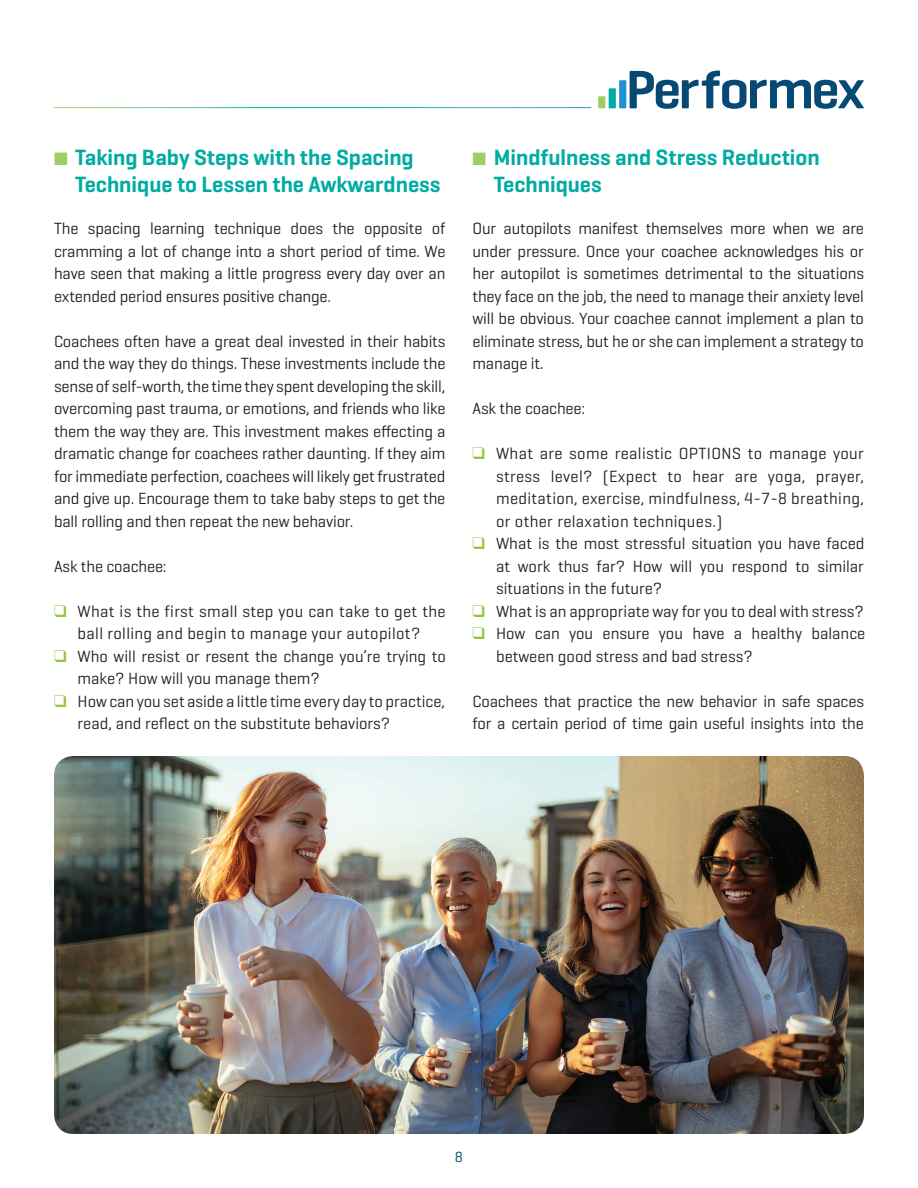
<style>
.page{position:relative;width:918px;height:1188px;background:#fff}
.page>*{position:absolute;margin:0;border:0;box-sizing:border-box;transform-origin:0 0}
.t1{font:600 22.5px/27px "Geogrotesque";color:#00aca2}
.t2{font:16.5px/22.5px "Geogrotesque";color:#231f20;text-align:justify}
.t3{font:16.5px/22.5px "Geogrotesque";letter-spacing:.02em;color:#231f20;text-align:center}
.t4{font:15px "Geogrotesque";color:#074874}
.s1{color:#9fce66}
.s2{color:#94c83c}
</style>
<div class="page">
<svg style="left:598px;top:71px;width:266px;height:38px"></svg>
<img style="left:54px;top:756px;width:810px;height:378px">
<h1 class="t1" style="left:75px;top:143px;width:367px;text-indent:-21px"><span class="s1">■</span> Taking Baby Steps with the Spacing<br>Technique to Lessen the Awkwardness</h1>
<p class="t2" style="left:54px;top:217px;width:393px">The spacing learning technique does the opposite of cramming a lot of change into a short period of time. We have seen that making a little progress every day over an extended period ensures positive change.</p>
<p class="t2" style="left:54px;top:329px;width:393px">Coachees often have a great deal invested in their habits and the way they do things. These investments include the sense of self-worth, the time they spent developing the skill, overcoming past trauma, or emotions, and friends who like them the way they are. This investment makes effecting a dramatic change for coachees rather daunting. If they aim for immediate perfection, coachees will likely get frustrated and give up. Encourage them to take baby steps to get the ball rolling and then repeat the new behavior.</p>
<p class="t2" style="left:54px;top:554px;width:114px">Ask the coachee:</p>
<p class="t3" style="left:54px;top:599px;width:393px"><span class="s2">❑</span> What is the first small step you can take to get the ball rolling and begin to manage your autopilot?</p>
<p class="t2" style="left:78px;top:644px;width:370px;text-indent:-24px"><span class="s2">❑</span> Who will resist or resent the change you’re trying to make? How will you manage them?</p>
<p class="t2" style="left:78px;top:689px;width:369px;text-indent:-24px"><span class="s2">❑</span> How can you set aside a little time every day to practice, read, and reflect on the substitute behaviors?</p>
<h1 class="t1" style="left:494px;top:143px;width:327px;text-indent:-21px"><span class="s1">■</span> Mindfulness and Stress Reduction<br>Techniques</h1>
<p class="t2" style="left:472px;top:217px;width:393px">Our autopilots manifest themselves more when we are under pressure. Once your coachee acknowledges his or her autopilot is sometimes detrimental to the situations they face on the job, the need to manage their anxiety level will be obvious. Your coachee cannot implement a plan to eliminate stress, but he or she can implement a strategy to manage it.</p>
<p class="t2" style="left:472px;top:397px;width:114px">Ask the coachee:</p>
<p class="t2" style="left:496px;top:442px;width:369px;text-indent:-24px"><span class="s2">❑</span> What are some realistic OPTIONS to manage your stress level? (Expect to hear are yoga, prayer, meditation, exercise, mindfulness, 4-7-8 breathing, or other relaxation techniques.)</p>
<p class="t2" style="left:496px;top:532px;width:370px;text-indent:-24px"><span class="s2">❑</span> What is the most stressful situation you have faced at work thus far? How will you respond to similar situations in the future?</p>
<p class="t2" style="left:472px;top:599px;width:393px"><span class="s2">❑</span> What is an appropriate way for you to deal with stress?</p>
<p class="t2" style="left:496px;top:622px;width:371px;text-indent:-24px"><span class="s2">❑</span> How can you ensure you have a healthy balance between good stress and bad stress?</p>
<p class="t2" style="left:472px;top:689px;width:393px">Coachees that practice the new behavior in safe spaces for a certain period of time gain useful insights into the</p>
<p class="t4" style="left:455px;top:1147px;width:10px">8</p>
</div>
